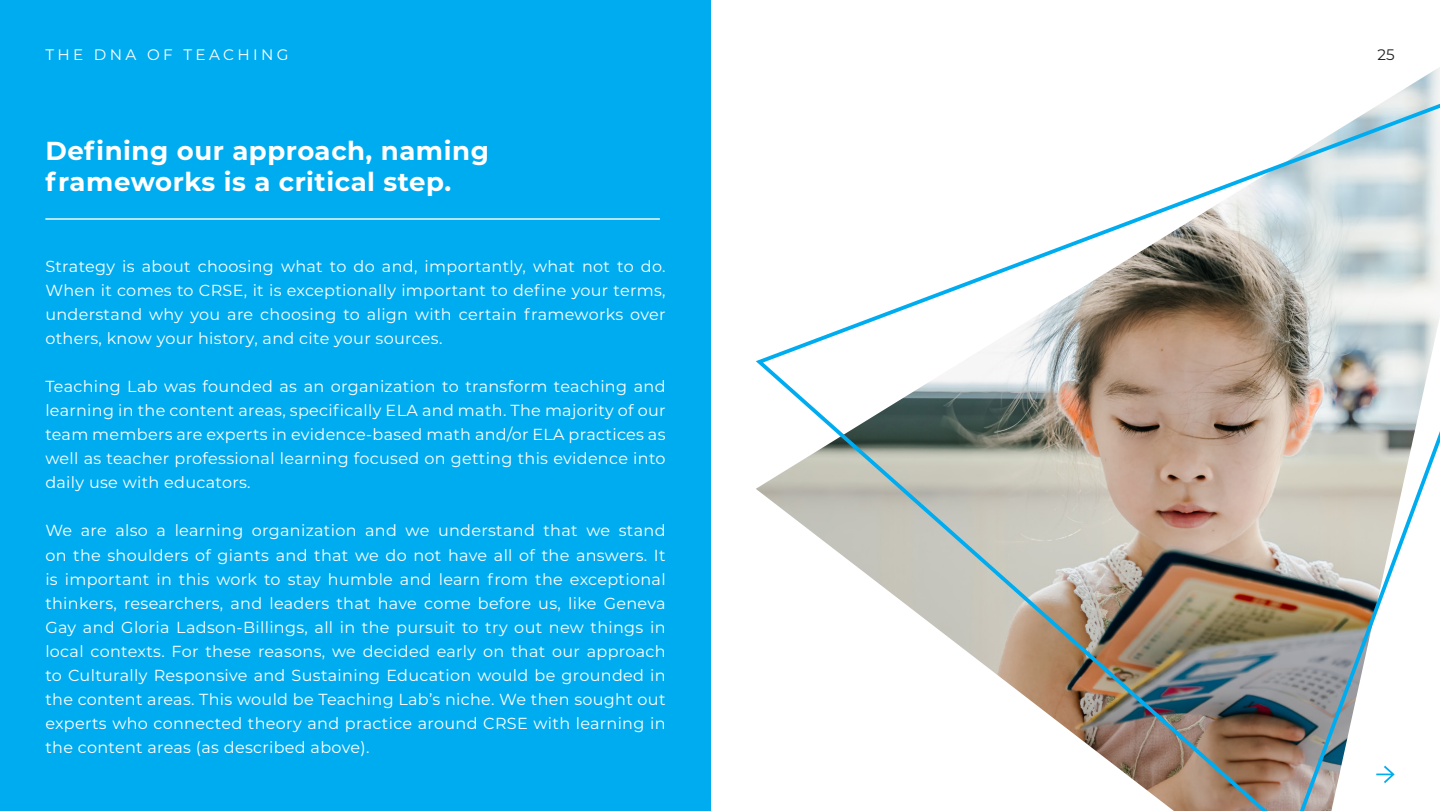
<style>
.page{position:relative;width:1440px;height:811px;background:#fff}
.page>*{position:absolute;margin:0;border:0;box-sizing:border-box;transform-origin:0 0}
.t1{font:700 26px/31.2px "Montserrat";letter-spacing:.02em;color:#fff}
.t2{font:16px/24px "Montserrat";letter-spacing:.02em;color:#fff;text-align:justify}
.t3{font:15.2px "Montserrat";letter-spacing:.22em;color:#fff}
.t4{font:15.2px "Montserrat";color:#231f20}
</style>
<div class="page">
<div style="left:0;top:0;width:711px;height:811px;background:#00acf0"></div>
<hr style="left:45px;top:218px;width:615px;height:2px;background:#fff">
<img style="left:756px;top:67px;width:684px;height:744px">
<p class="t3" style="left:45px;top:44px;width:245px">THE DNA OF TEACHING</p>
<p class="t1" style="left:45px;top:134px;width:445px">Defining our approach, naming frameworks is a critical step.</p>
<p class="t2" style="left:45px;top:254px;width:622px">Strategy is about choosing what to do and, importantly, what not to do.<br>When it comes to CRSE, it is exceptionally important to define your terms, understand why you are choosing to align with certain frameworks over others, know your history, and cite your sources.</p>
<p class="t2" style="left:45px;top:374px;width:622px">Teaching Lab was founded as an organization to transform teaching and learning in the content areas, specifically ELA and math. The majority of our team members are experts in evidence-based math and/or ELA practices as well as teacher professional learning focused on getting this evidence into daily use with educators.</p>
<p class="t2" style="left:45px;top:518px;width:622px">We are also a learning organization and we understand that we stand on the shoulders of giants and that we do not have all of the answers. It is important in this work to stay humble and learn from the exceptional thinkers, researchers, and leaders that have come before us, like Geneva Gay and Gloria Ladson-Billings, all in the pursuit to try out new things in local contexts. For these reasons, we decided early on that our approach to Culturally Responsive and Sustaining Education would be grounded in the content areas. This would be Teaching Lab’s niche. We then sought out experts who connected theory and practice around CRSE with learning in the content areas (as described above).</p>
<p class="t4" style="left:1377px;top:44px;width:19px">25</p>
</div>
